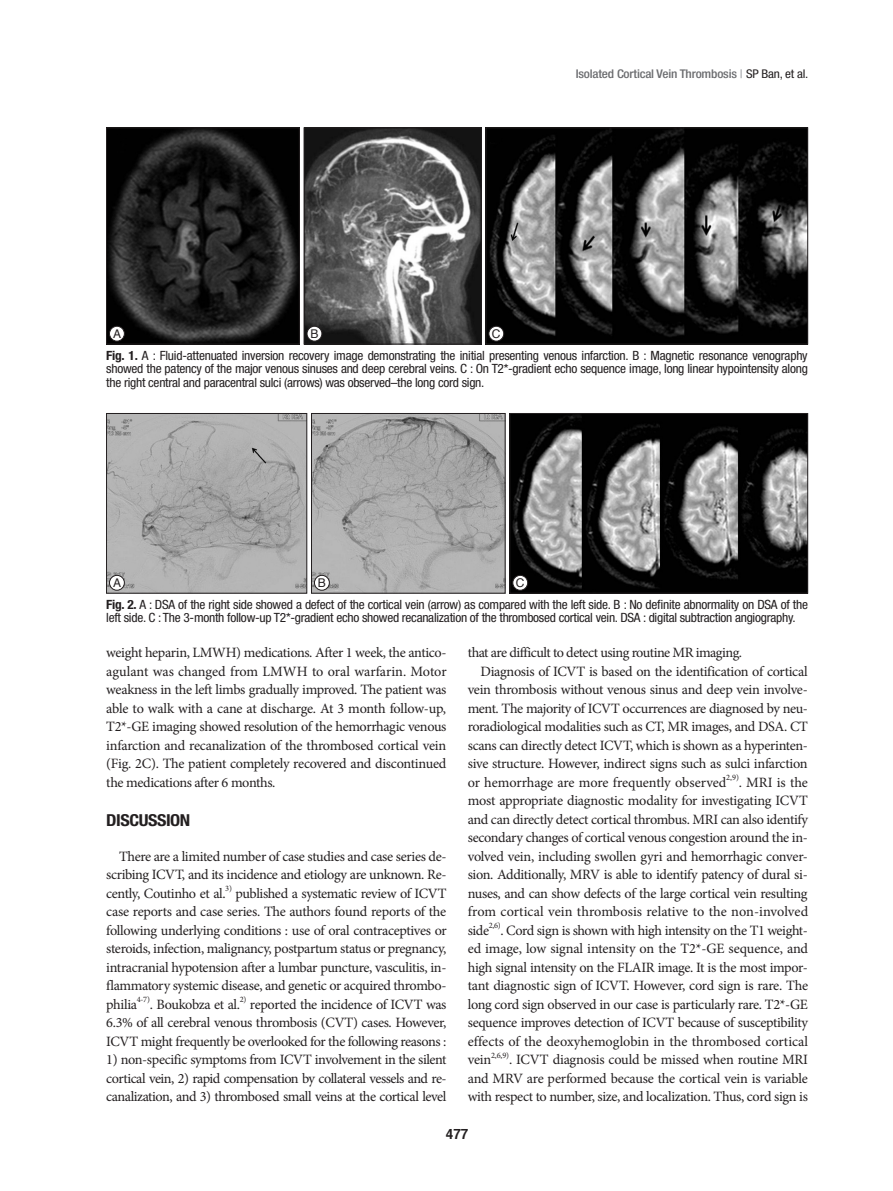
<style>
.page{position:relative;width:893px;height:1191px;background:#fff}
.page>*{position:absolute;margin:0;border:0;box-sizing:border-box;transform-origin:0 0}
.큰제목{font:700 condensed 16.5px "Helvetica Neue LT Std";letter-spacing:-.025em;color:#231f20;scale:1.1 1}
.본문_JKNS{font:14.25px/18.5px "Minion Pro";letter-spacing:-.025em;color:#231f20;text-align:justify}
.t1{font:700 14.25px "Helvetica";color:#231f20;scale:.95 1}
.그림제목_JKN_s{font:condensed 12.75px/13.5px "Helvetica Neue LT Std";letter-spacing:-.02em;color:#231f20;text-align:justify;scale:1.05 1}
.런닝_JKNS{font:500 condensed 12px "Helvetica Neue LT Std";letter-spacing:-.015em;color:#6c6d70;scale:1.1 1}
.t2{font:12px "Helvetica";color:#231f20}
.본문_JKNS-2{font:8.25px "Minion Pro";color:#231f20}
.s1{color:#a8a9ad}
.s2{font-weight:400;color:#231f20}
.s3{font-weight:700}
</style>
<div class="page">
<img style="left:108px;top:130px;width:190px;height:212px">
<div style="left:106px;top:128px;width:194px;height:216px;border:1px solid #231f20"></div>
<img style="left:306px;top:130px;width:173px;height:212px">
<div style="left:304px;top:128px;width:177px;height:216px;border:1px solid #231f20"></div>
<img style="left:488px;top:130px;width:318px;height:212px">
<div style="left:486px;top:128px;width:322px;height:216px;border:1px solid #231f20"></div>
<div style="left:109px;top:326px;width:15px;height:15px;background:#fff;border-radius:50%"></div>
<div style="left:109px;top:326px;width:16px;height:15px;border:1px solid #231f20;border-radius:50%"></div>
<div style="left:307px;top:326px;width:15px;height:15px;background:#fff;border-radius:50%"></div>
<div style="left:307px;top:326px;width:15px;height:15px;border:1px solid #231f20;border-radius:50%"></div>
<div style="left:489px;top:326px;width:15px;height:15px;background:#fff;border-radius:50%"></div>
<div style="left:489px;top:326px;width:15px;height:15px;border:1px solid #231f20;border-radius:50%"></div>
<img style="left:108px;top:415px;width:197px;height:176px">
<div style="left:106px;top:413px;width:201px;height:180px;border:1px solid #231f20"></div>
<img style="left:313px;top:415px;width:190px;height:176px">
<div style="left:311px;top:413px;width:194px;height:180px;border:1px solid #231f20"></div>
<img style="left:512px;top:415px;width:294px;height:176px">
<div style="left:510px;top:413px;width:298px;height:180px;border:1px solid #231f20"></div>
<div style="left:109px;top:575px;width:15px;height:15px;background:#fff;border-radius:50%"></div>
<div style="left:109px;top:575px;width:16px;height:15px;border:1px solid #231f20;border-radius:50%"></div>
<div style="left:314px;top:575px;width:15px;height:15px;background:#fff;border-radius:50%"></div>
<div style="left:314px;top:575px;width:16px;height:15px;border:1px solid #231f20;border-radius:50%"></div>
<div style="left:513px;top:575px;width:15px;height:15px;background:#fff;border-radius:50%"></div>
<div style="left:513px;top:575px;width:15px;height:15px;border:1px solid #231f20;border-radius:50%"></div>
<p class="런닝_JKNS" style="left:576px;top:67px;width:213px">Isolated Cortical Vein Thrombosis <span class="s1">|</span> <span class="s2">SP Ban, et al.</span></p>
<p class="t2" style="left:113px;top:324px;width:10px">A</p>
<p class="t2" style="left:310px;top:324px;width:10px">B</p>
<p class="t2" style="left:492px;top:324px;width:10px">C</p>
<p class="그림제목_JKN_s" style="left:106px;top:348px;width:670px"><span class="s3">Fig. 1.</span> A : Fluid-attenuated inversion recovery image demonstrating the initial presenting venous infarction. B : Magnetic resonance venography showed the patency of the major venous sinuses and deep cerebral veins. C : On T2*-gradient echo sequence image, long linear hypointensity along the right central and paracentral sulci (arrows) was observed–the long cord sign.</p>
<p class="t2" style="left:113px;top:573px;width:10px">A</p>
<p class="t2" style="left:318px;top:573px;width:10px">B</p>
<p class="t2" style="left:516px;top:573px;width:10px">C</p>
<p class="그림제목_JKN_s" style="left:106px;top:597px;width:670px"><span class="s3">Fig. 2.</span> A : DSA of the right side showed a defect of the cortical vein (arrow) as compared with the left side. B : No definite abnormality on DSA of the left side. C : The 3-month follow-up T2*-gradient echo showed recanalization of the thrombosed cortical vein. DSA : digital subtraction angiography.</p>
<p class="본문_JKNS" style="left:106px;top:643px;width:342px">weight heparin, LMWH) medications. After 1 week, the antico&shy;agulant was changed from LMWH to oral warfarin. Motor weakness in the left limbs gradually improved. The patient was able to walk with a cane at discharge. At 3 month follow-up, T2*-GE imaging showed resolution of the hemorrhagic venous infarction and recanalization of the thrombosed cortical vein (Fig. 2C). The patient completely recovered and discontinued the medications after 6 months.</p>
<p class="큰제목" style="left:106px;top:810px;width:78px">DISCUSSION</p>
<p class="본문_JKNS" style="left:106px;top:847px;width:342px;text-indent:13px">There are a limited number of case studies and case series de&shy;scribing ICVT, and its incidence and etiology are unknown. Re&shy;cently, Coutinho et al.</p>
<p class="본문_JKNS-2" style="left:225px;top:883px;width:8px">3)</p>
<p class="본문_JKNS" style="left:106px;top:884px;width:342px;text-indent:129px">published a systematic review of ICVT case reports and case series. The authors found reports of the following underlying conditions : use of oral contraceptives or steroids, infection, malignancy, postpartum status or pregnancy, intracranial hypotension after a lumbar puncture, vasculitis, in&shy;flammatory systemic disease, and genetic or acquired thrombo&shy;philia</p>
<p class="본문_JKNS-2" style="left:137px;top:994px;width:15px">4-7)</p>
<p class="본문_JKNS" style="left:150px;top:995px;width:92px">. Boukobza et al.</p>
<p class="본문_JKNS-2" style="left:240px;top:994px;width:8px">2)</p>
<p class="본문_JKNS" style="left:106px;top:995px;width:342px;text-indent:144px">reported the incidence of ICVT was 6.3% of all cerebral venous thrombosis (CVT) cases. However, ICVT might frequently be overlooked for the following reasons :</p>
<p class="본문_JKNS" style="left:106px;top:1050px;width:342px">1) non-specific symptoms from ICVT involvement in the silent cortical vein, 2) rapid compensation by collateral vessels and re&shy;canalization, and 3) thrombosed small veins at the cortical level</p>
<p class="본문_JKNS" style="left:468px;top:643px;width:276px">that are difficult to detect using routine MR imaging.</p>
<p class="본문_JKNS" style="left:468px;top:662px;width:342px;text-indent:13px">Diagnosis of ICVT is based on the identification of cortical vein thrombosis without venous sinus and deep vein involve&shy;ment. The majority of ICVT occurrences are diagnosed by neu&shy;roradiological modalities such as CT, MR images, and DSA. CT scans can directly detect ICVT, which is shown as a hyperinten&shy;sive structure. However, indirect signs such as sulci infarction or hemorrhage are more frequently observed</p>
<p class="본문_JKNS-2" style="left:726px;top:772px;width:14px">2,9)</p>
<p class="본문_JKNS" style="left:468px;top:773px;width:342px;text-indent:271px">. MRI is the most appropriate diagnostic modality for investigating ICVT and can directly detect cortical thrombus. MRI can also identify secondary changes of cortical venous congestion around the in&shy;volved vein, including swollen gyri and hemorrhagic conver&shy;sion. Additionally, MRV is able to identify patency of dural si&shy;nuses, and can show defects of the large cortical vein resulting from cortical vein thrombosis relative to the non-involved side</p>
<p class="본문_JKNS-2" style="left:489px;top:920px;width:13px">2,6)</p>
<p class="본문_JKNS" style="left:468px;top:921px;width:342px;text-indent:33px">. Cord sign is shown with high intensity on the T1 weight&shy;ed image, low signal intensity on the T2*-GE sequence, and high signal intensity on the FLAIR image. It is the most impor&shy;tant diagnostic sign of ICVT. However, cord sign is rare. The long cord sign observed in our case is particularly rare. T2*-GE sequence improves detection of ICVT because of susceptibility effects of the deoxyhemoglobin in the thrombosed cortical vein</p>
<p class="본문_JKNS-2" style="left:491px;top:1049px;width:20px">2,6,9)</p>
<p class="본문_JKNS" style="left:468px;top:1050px;width:342px;text-indent:41px">. ICVT diagnosis could be missed when routine MRI and MRV are performed because the cortical vein is variable with respect to number, size, and localization. Thus, cord sign is</p>
<p class="t1" style="left:446px;top:1123px;width:25px">477</p>
</div>
